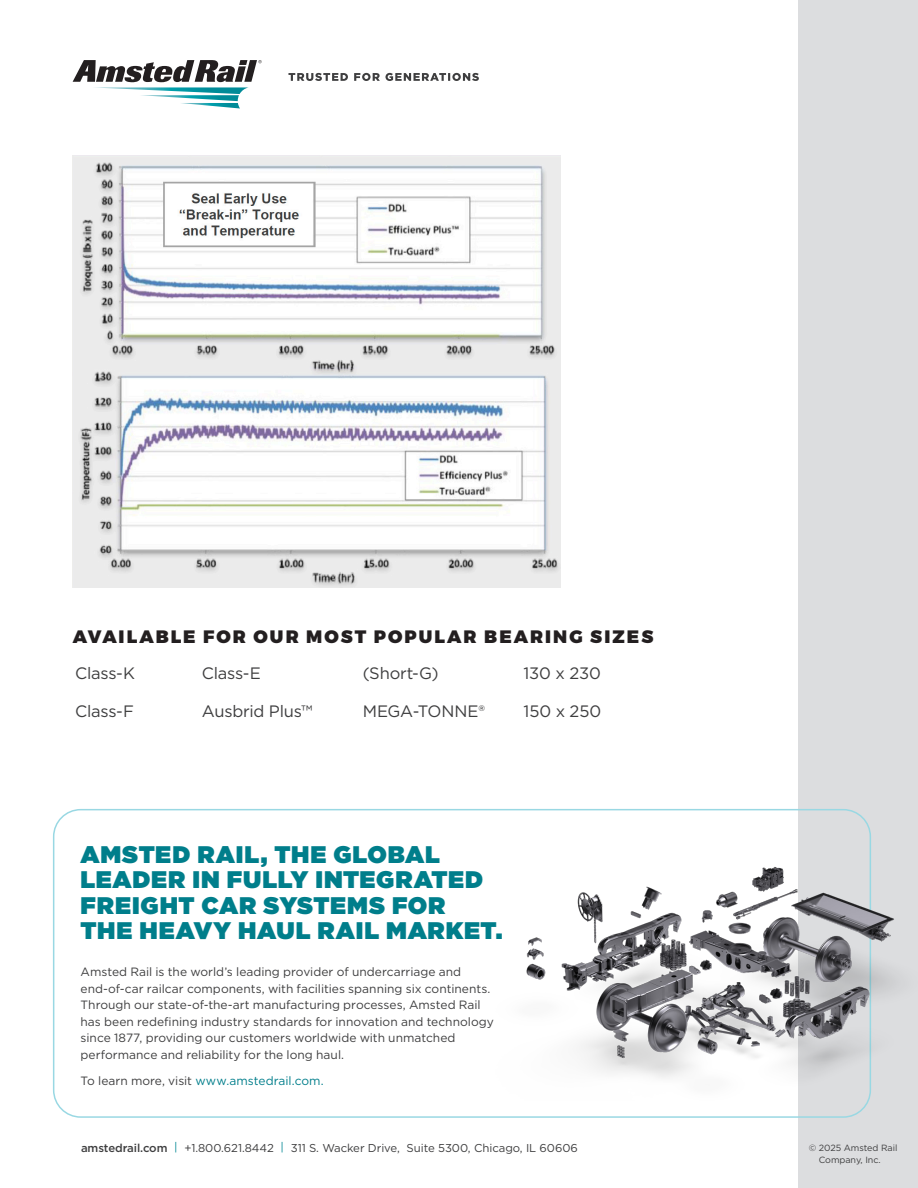
<style>
.page{position:relative;width:918px;height:1188px;background:#fff}
.page>*{position:absolute;margin:0;border:0;box-sizing:border-box;transform-origin:0 0}
.pull_quote{font:900 24px/25.5px "Gotham";letter-spacing:.03em;color:#007e8b}
.list_header{font:900 18px "Montserrat";letter-spacing:.115em;color:#231f20}
.bullets{font:16.5px "Gotham";letter-spacing:-.015em;color:#3e3e3f}
.body_copy{font:12px/16.5px "Gotham";color:#3e3e3f}
.bullets-2{font:12px "Gotham";color:#007e8b}
.t1{font:11.4px "Gotham";letter-spacing:-.005em;color:#3e3e3f}
.t2{font:9px/12px "Gotham";letter-spacing:-.005em;color:#3e3e3f}
.s1{color:#3e3e3f}
.s2{font-weight:500}
.s3{color:#008793}
</style>
<div class="page">
<img style="left:73px;top:156px;width:487px;height:431px">
<div style="left:798px;top:0;width:120px;height:1188px;background:#dcdddf"></div>
<div style="left:53px;top:809px;width:818px;height:309px;border:2px solid #99d8e3;border-radius:27px"></div>
<img style="left:526px;top:826px;width:370px;height:274px">
<svg style="left:73px;top:60px;width:189px;height:49px"></svg>
<svg style="left:288px;top:73px;width:191px;height:8px"></svg>
<p class="list_header" style="left:73px;top:625px;width:582px">AVAILABLE FOR OUR MOST POPULAR BEARING SIZES</p>
<p class="bullets" style="left:75px;top:663px;width:61px">Class-K</p>
<p class="bullets" style="left:75px;top:700px;width:60px">Class-F</p>
<p class="bullets" style="left:202px;top:663px;width:60px">Class-E</p>
<p class="bullets" style="left:202px;top:700px;width:112px">Ausbrid Plus™</p>
<p class="bullets" style="left:363px;top:663px;width:77px">(Short-G)</p>
<p class="bullets" style="left:363px;top:700px;width:124px">MEGA-TONNE®</p>
<p class="bullets" style="left:524px;top:663px;width:79px">130 x 230</p>
<p class="bullets" style="left:524px;top:700px;width:79px">150 x 250</p>
<p class="pull_quote" style="left:81px;top:841px;width:423px">AMSTED RAIL, THE GLOBAL<br>LEADER IN FULLY INTEGRATED<br>FREIGHT CAR SYSTEMS FOR<br>THE HEAVY HAUL RAIL MARKET.</p>
<p class="body_copy" style="left:81px;top:963px;width:415px">Amsted Rail is the world’s leading provider of undercarriage and end-of-car railcar components, with facilities spanning six continents.<br>Through our state-of-the-art manufacturing processes, Amsted Rail has been redefining industry standards for innovation and technology since 1877, providing our customers worldwide with unmatched performance and reliability for the long haul.</p>
<p class="bullets-2" style="left:81px;top:1073px;width:245px"><span class="s1">To learn more, visit</span> www.amstedrail.com.</p>
<p class="t1" style="left:81px;top:1141px;width:498px"><span class="s2">amstedrail.com</span> <span class="s3">|</span> +1.800.621.8442 <span class="s3">|</span> 311 S. Wacker Drive, Suite 5300, Chicago, IL 60606</p>
<p class="t2" style="left:819px;top:1141px;width:80px;text-indent:-10px">© 2025 Amsted Rail<br>Company, Inc.</p>
</div>
